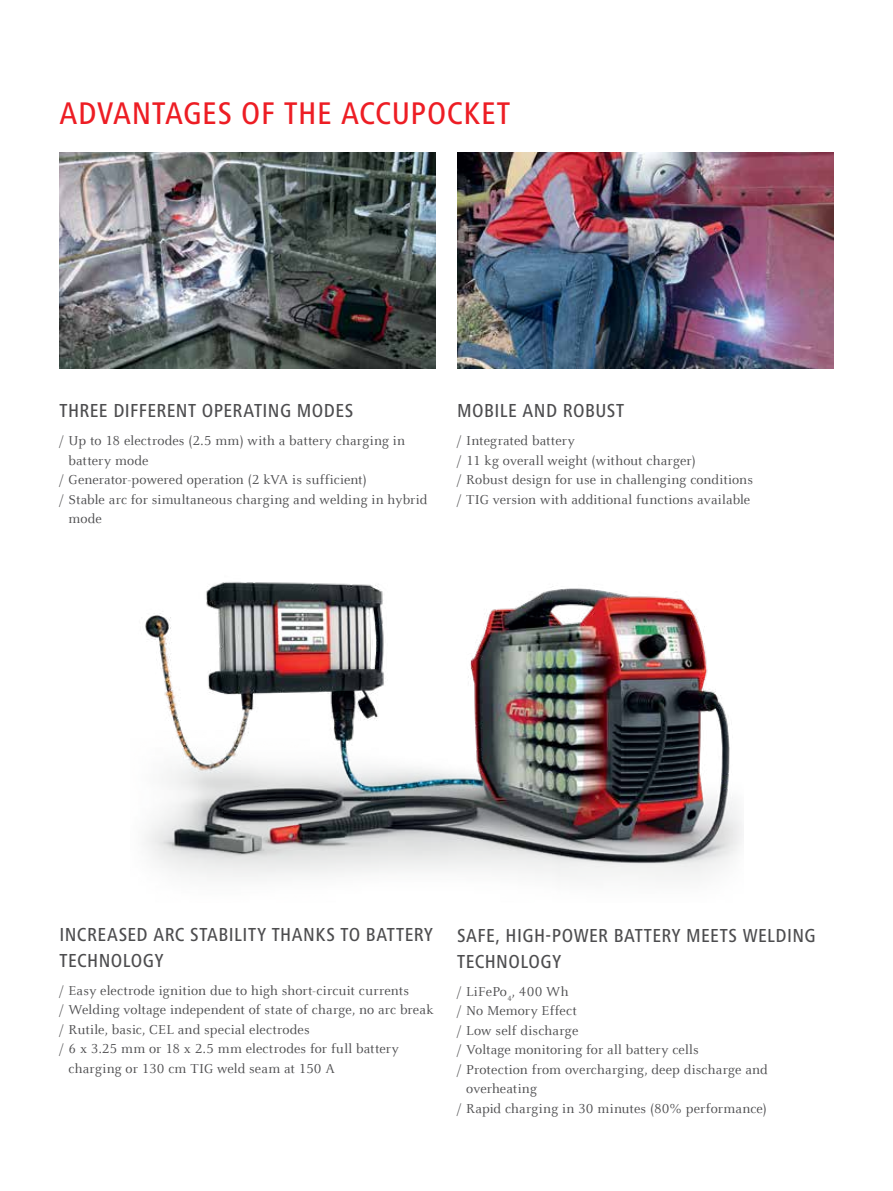
<style>
.page{position:relative;width:893px;height:1191px;background:#fff}
.page>*{position:absolute;margin:0;border:0;box-sizing:border-box;transform-origin:0 0}
.t1{font:500 condensed 32.4px "Frutiger Next LTW1 G";letter-spacing:.02em;color:#ed1d24}
.t2{font:500 condensed 19.5px/25.5px "Frutiger Next LTW1 G";letter-spacing:.02em;color:#4d4d4f}
.t3{font:14.25px/19.5px "Celeste Offc Pro";letter-spacing:.01em;color:#4d4d4f}
</style>
<div class="page">
<img style="left:60px;top:152px;width:376px;height:217px">
<img style="left:144px;top:582px;width:599px;height:296px">
<img style="left:457px;top:152px;width:376px;height:217px">
<h1 class="t1" style="left:60px;top:94px;width:452px">ADVANTAGES OF THE ACCUPOCKET</h1>
<h2 class="t2" style="left:60px;top:398px;width:295px">THREE DIFFERENT OPERATING MODES</h2>
<p class="t3" style="left:60px;top:431px;width:347px">/ Up to 18 electrodes (2.5 mm) with a battery charging in</p>
<p class="t3" style="left:69px;top:450px;width:81px">battery mode</p>
<p class="t3" style="left:60px;top:470px;width:309px">/ Generator-powered operation (2 kVA is sufficient)</p>
<p class="t3" style="left:60px;top:489px;width:369px">/ Stable arc for simultaneous charging and welding in hybrid</p>
<p class="t3" style="left:69px;top:509px;width:35px">mode</p>
<h2 class="t2" style="left:457px;top:398px;width:168px">MOBILE AND ROBUST</h2>
<p class="t3" style="left:457px;top:431px;width:298px">/ Integrated battery<br>/ 11 kg overall weight (without charger)<br>/ Robust design for use in challenging conditions / TIG version with additional functions available</p>
<h2 class="t2" style="left:60px;top:922px;width:375px">INCREASED ARC STABILITY THANKS TO BATTERY<br>TECHNOLOGY</h2>
<p class="t3" style="left:60px;top:980px;width:351px">/ Easy electrode ignition due to high short-circuit currents</p>
<p class="t3" style="left:60px;top:1000px;width:376px">/ Welding voltage independent of state of charge, no arc break</p>
<p class="t3" style="left:60px;top:1019px;width:252px">/ Rutile, basic, CEL and special electrodes</p>
<p class="t3" style="left:60px;top:1039px;width:341px">/ 6 x 3.25 mm or 18 x 2.5 mm electrodes for full battery</p>
<p class="t3" style="left:69px;top:1058px;width:268px">charging or 130 cm TIG weld seam at 150 A</p>
<h2 class="t2" style="left:457px;top:923px;width:360px">SAFE, HIGH-POWER BATTERY MEETS WELDING<br>TECHNOLOGY</h2>
<p class="t3" style="left:457px;top:981px;width:113px">/ LiFePo<sub>4</sub>, 400 Wh</p>
<p class="t3" style="left:457px;top:1001px;width:121px">/ No Memory Effect</p>
<p class="t3" style="left:457px;top:1020px;width:123px">/ Low self discharge</p>
<p class="t3" style="left:457px;top:1040px;width:243px">/ Voltage monitoring for all battery cells</p>
<p class="t3" style="left:457px;top:1059px;width:312px">/ Protection from overcharging, deep discharge and</p>
<p class="t3" style="left:466px;top:1079px;width:72px">overheating</p>
<p class="t3" style="left:457px;top:1098px;width:311px">/ Rapid charging in 30 minutes (80% performance)</p>
</div>
